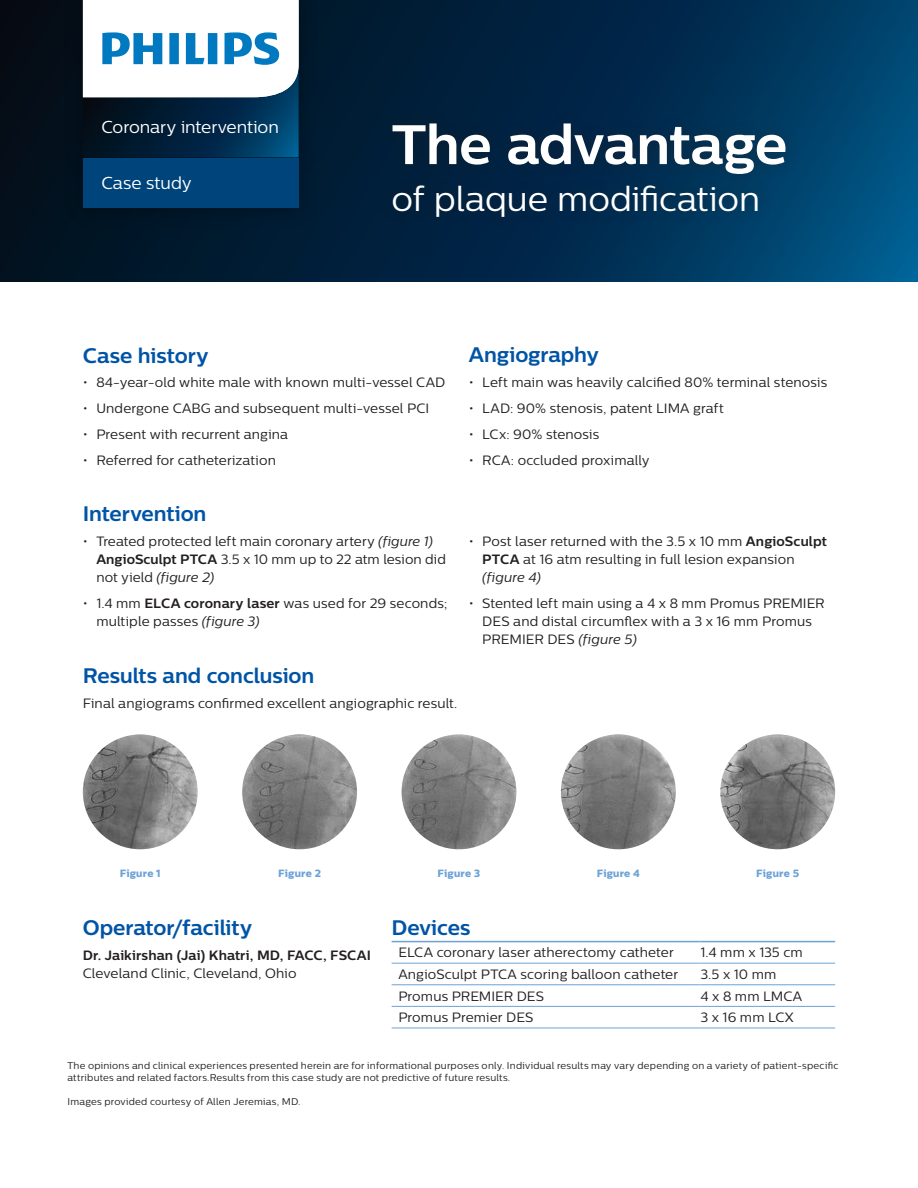
<style>
.page{position:relative;width:918px;height:1188px;background:#fff}
.page>*{position:absolute;margin:0;border:0;box-sizing:border-box;transform-origin:0 0}
.t1{font:700 55.5px "Centrale Sans";letter-spacing:-.01em;color:#fff}
.t2{font:34.5px "Centrale Sans";letter-spacing:-.005em;color:#fff}
.t3{font:700 21px "Centrale Sans";letter-spacing:-.005em;color:#0054a6}
.t4{font:17.25px "Centrale Sans";letter-spacing:-.005em;color:#fff}
.t5{font:13.5px/18px "Centrale Sans";letter-spacing:.01em;color:#231f20}
.t6{font:700 13.5px "Centrale Sans";letter-spacing:.005em;color:#231f20}
.t7{font:10.5px "Centrale Sans X Bold";letter-spacing:.015em;color:#6ea2d7}
.t8{font:9.75px/12px "Centrale Sans";letter-spacing:.02em;color:#231f20}
.s1{font-style:italic}
.s2{font-weight:700}
</style>
<div class="page">
<svg style="left:0;top:0;width:918px;height:281px;background:#002b4b"></svg>
<img style="left:57px;top:0;width:268px;height:131px">
<svg style="left:83px;top:0;width:216px;height:131px"></svg>
<img style="left:57px;top:131px;width:268px;height:103px">
<div style="left:83px;top:157px;width:216px;height:51px;background:#00447c"></div>
<div style="left:378px;top:109px;width:422px;height:120px;background:#231f20;opacity:.35"></div>
<img style="left:83px;top:734px;width:115px;height:115px;border-radius:57px">
<img style="left:720px;top:734px;width:115px;height:115px;border-radius:57px">
<img style="left:242px;top:734px;width:115px;height:115px;border-radius:57px">
<img style="left:561px;top:734px;width:115px;height:115px;border-radius:57px">
<img style="left:402px;top:734px;width:114px;height:115px;border-radius:57px">
<hr style="left:392px;top:941px;width:308px;height:1px;background:#6ea2d7">
<hr style="left:700px;top:941px;width:135px;height:1px;background:#6ea2d7">
<hr style="left:392px;top:963px;width:308px;height:1px;background:#6ea2d7">
<hr style="left:700px;top:963px;width:135px;height:1px;background:#6ea2d7">
<hr style="left:392px;top:985px;width:308px;height:1px;background:#6ea2d7">
<hr style="left:700px;top:985px;width:135px;height:1px;background:#6ea2d7">
<hr style="left:392px;top:1006px;width:308px;height:1px;background:#6ea2d7">
<hr style="left:700px;top:1006px;width:135px;height:1px;background:#6ea2d7">
<hr style="left:392px;top:1028px;width:308px;height:1px;background:#6ea2d7">
<hr style="left:700px;top:1028px;width:135px;height:1px;background:#6ea2d7">
<p class="t4" style="left:101px;top:117px;width:179px">Coronary intervention</p>
<p class="t4" style="left:101px;top:173px;width:92px">Case study</p>
<h1 class="t1" style="left:392px;top:111px;width:397px">The advantage</h1>
<h2 class="t2" style="left:392px;top:179px;width:370px">of plaque modification</h2>
<h3 class="t3" style="left:83px;top:343px;width:127px">Case history</h3>
<p class="t5" style="left:83px;top:373px;width:364px">• 84-year-old white male with known multi-vessel CAD</p>
<p class="t5" style="left:83px;top:399px;width:348px">• Undergone CABG and subsequent multi-vessel PCI</p>
<p class="t5" style="left:83px;top:425px;width:207px">• Present with recurrent angina</p>
<p class="t5" style="left:83px;top:451px;width:195px">• Referred for catheterization</p>
<h3 class="t3" style="left:469px;top:342px;width:132px">Angiography</h3>
<p class="t5" style="left:469px;top:373px;width:360px">• Left main was heavily calcified 80% terminal stenosis</p>
<p class="t5" style="left:469px;top:399px;width:256px">• LAD: 90% stenosis, patent LIMA graft</p>
<p class="t5" style="left:469px;top:425px;width:132px">• LCx: 90% stenosis</p>
<p class="t5" style="left:469px;top:451px;width:182px">• RCA: occluded proximally</p>
<h3 class="t3" style="left:83px;top:501px;width:125px">Intervention</h3>
<p class="t5" style="left:96px;top:532px;width:351px;text-indent:-14px">• Treated protected left main coronary artery <span class="s1">(figure 1)<br></span><span class="s2">AngioSculpt PTCA</span> 3.5 x 10 mm up to 22 atm lesion did not yield <span class="s1">(figure 2)</span></p>
<p class="t5" style="left:96px;top:594px;width:353px;text-indent:-14px">• 1.4 mm <span class="s2">ELCA coronary laser</span> was used for 29 seconds; multiple passes <span class="s1">(figure 3)</span></p>
<h3 class="t3" style="left:83px;top:663px;width:233px">Results and conclusion</h3>
<p class="t5" style="left:83px;top:694px;width:376px">Final angiograms confirmed excellent angiographic result.</p>
<p class="t5" style="left:482px;top:532px;width:346px;text-indent:-13px">• Post laser returned with the 3.5 x 10 mm <span class="s2">AngioSculpt<br>PTCA</span> at 16 atm resulting in full lesion expansion <span class="s1">(figure 4)</span></p>
<p class="t5" style="left:482px;top:594px;width:344px;text-indent:-14px">• Stented left main using a 4 x 8 mm Promus PREMIER<br>DES and distal circumflex with a 3 x 16 mm Promus<br>PREMIER DES <span class="s1">(figure 5)</span></p>
<p class="t7" style="left:120px;top:867px;width:42px">Figure 1</p>
<p class="t7" style="left:278px;top:867px;width:44px">Figure 2</p>
<p class="t7" style="left:438px;top:867px;width:44px">Figure 3</p>
<p class="t7" style="left:597px;top:867px;width:45px">Figure 4</p>
<p class="t7" style="left:756px;top:867px;width:44px">Figure 5</p>
<h3 class="t3" style="left:83px;top:915px;width:171px">Operator/facility</h3>
<p class="t6" style="left:83px;top:947px;width:290px">Dr. Jaikirshan (Jai) Khatri, MD, FACC, FSCAI</p>
<p class="t5" style="left:83px;top:964px;width:215px">Cleveland Clinic, Cleveland, Ohio</p>
<h3 class="t3" style="left:392px;top:915px;width:80px">Devices</h3>
<p class="t5" style="left:398px;top:944px;width:277px">ELCA coronary laser atherectomy catheter</p>
<p class="t5" style="left:700px;top:944px;width:104px">1.4 mm x 135 cm</p>
<p class="t5" style="left:398px;top:965px;width:281px">AngioSculpt PTCA scoring balloon catheter</p>
<p class="t5" style="left:700px;top:965px;width:78px">3.5 x 10 mm</p>
<p class="t5" style="left:398px;top:987px;width:147px">Promus PREMIER DES</p>
<p class="t5" style="left:700px;top:987px;width:103px">4 x 8 mm LMCA</p>
<p class="t5" style="left:398px;top:1008px;width:137px">Promus Premier DES</p>
<p class="t5" style="left:700px;top:1008px;width:95px">3 x 16 mm LCX</p>
<p class="t8" style="left:68px;top:1060px;width:772px">The opinions and clinical experiences presented herein are for informational purposes only. Individual results may vary depending on a variety of patient-specific attributes and related factors.Results from this case study are not predictive of future results.</p>
<p class="t8" style="left:68px;top:1096px;width:235px">Images provided courtesy of Allen Jeremias, MD.</p>
</div>
